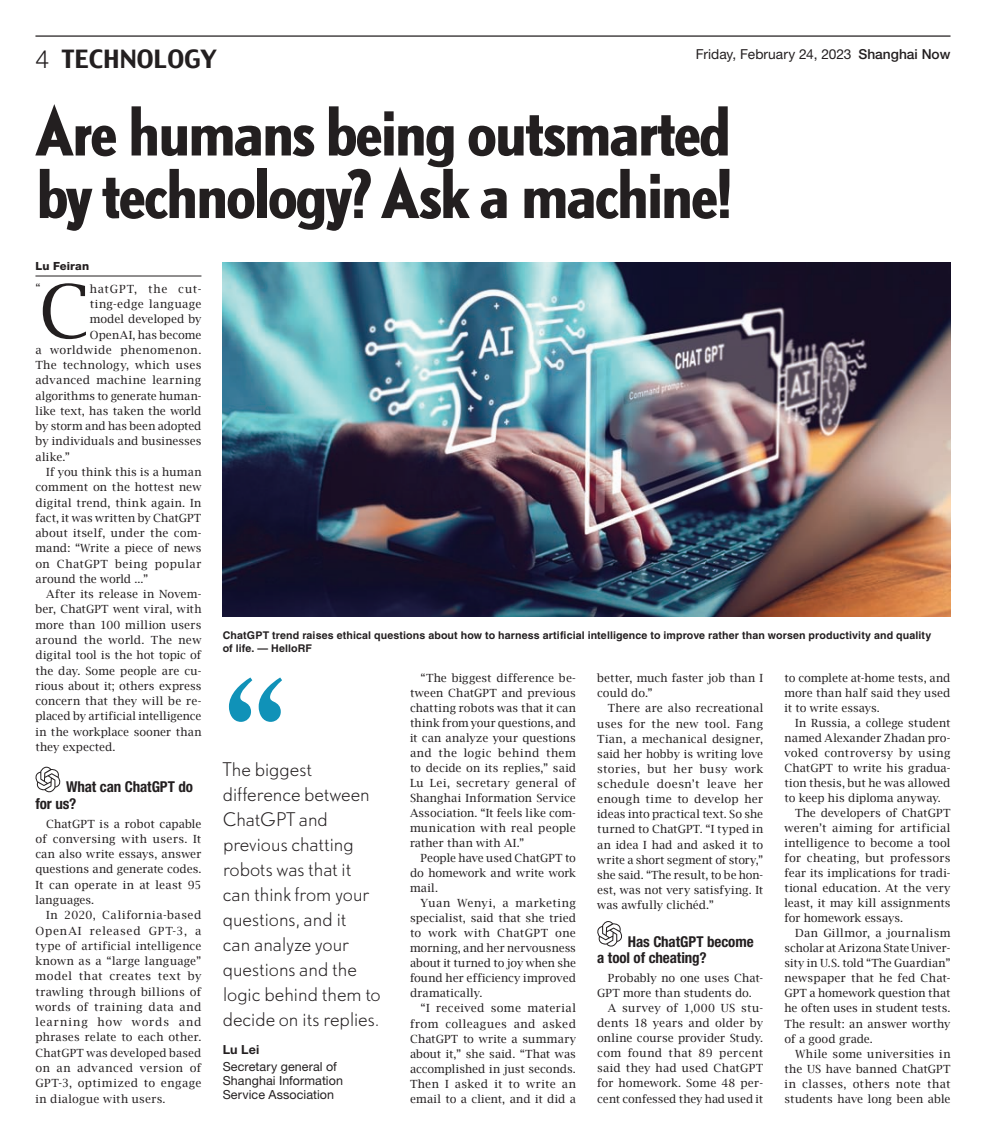
<style>
.page{position:relative;width:986px;height:1138px;background:#fff}
.page>*{position:absolute;margin:0;border:0;box-sizing:border-box;transform-origin:0 0}
._1_q-marks{font:162.5px "Century Old Style Std";color:#1092b8}
._0_intro-drop{font:73.5px "Lucida Bright";color:#231f20}
._0_head2{font:700 condensed 62.5px/62.5px "DTL Nobel T";letter-spacing:-.045em;color:#231f20}
.t1{font:25px "Charcoal";color:#231f20}
._1_quote-1{font:300 17.5px/25px "DTL Nobel T";letter-spacing:-.02em;color:#231f20}
._0_xhead{font:700 condensed 15px/16.5px "Helvetica Neue LT Std";letter-spacing:-.005em;color:#231f20}
.t2{font:13.75px "Helvetica Neue LT Std";color:#231f20}
._1_quote-3{font:12.5px/13.8px "Helvetica Neue LT Std";letter-spacing:.005em;color:#231f20}
._1_quote-2{font:700 12.5px "Helvetica Neue LT Std";color:#231f20}
._0_body{font:11.25px/15px "Lucida Bright";letter-spacing:.005em;color:#231f20;text-align:justify}
._0_intro-drop-2{font:11.25px "Lucida Bright";letter-spacing:.02em;color:#231f20}
._0_intro-drop-3{font:11.25px "Lucida Bright";color:#231f20}
._0_intro-drop-4{font:11.25px "Lucida Bright";letter-spacing:-.005em;color:#231f20}
._0_intro-drop-5{font:11.25px "Lucida Bright";letter-spacing:.04em;color:#231f20}
._0_intro-drop-6{font:11.25px "Lucida Bright";letter-spacing:.08em;color:#231f20}
._0_byline{font:800 11.25px "Helvetica Neue LT Std";letter-spacing:.01em;color:#231f20}
._1_caption{font:700 10.62px/13.8px "Helvetica LT Std";letter-spacing:.01em;color:#231f20}
.s1{font-weight:500}
.s2{font-family:"Helvetica Neue LT Std";font-weight:300}
</style>
<div class="page">
<hr style="left:35px;top:35px;width:915px;height:2px;background:#231f20">
<img style="left:223px;top:262px;width:727px;height:355px">
<hr style="left:35px;top:276px;width:166px;height:1px;background:#231f20">
<svg style="left:35px;top:766px;width:26px;height:26px"></svg>
<svg style="left:597px;top:921px;width:25px;height:25px"></svg>
<p class="t2" style="left:695px;top:46px;width:256px">Friday, February 24, 2023 <span class="s1">Shanghai Now</span></p>
<p class="t1" style="left:35px;top:43px;width:183px"><span class="s2">4</span> TECHNOLOGY</p>
<p class="_0_head2" style="left:35px;top:97px;width:698px">Are humans being outsmarted by technology? Ask a machine!</p>
<p class="_0_byline" style="left:35px;top:260px;width:55px">Lu Feiran</p>
<p class="_0_intro-drop" style="left:39px;top:269px;width:53px">C</p>
<p class="_0_intro-drop-6" style="left:90px;top:282px;width:113px">hatGPT, the cut-</p>
<p class="_0_body" style="left:35px;top:280px;width:7px">“</p>
<p class="_0_intro-drop-2" style="left:90px;top:297px;width:113px">ting-edge language</p>
<p class="_0_intro-drop-3" style="left:90px;top:313px;width:113px">model developed by</p>
<p class="_0_intro-drop-2" style="left:90px;top:328px;width:113px">OpenAI, has become</p>
<p class="_0_intro-drop-5" style="left:35px;top:343px;width:167px">a worldwide phenomenon.</p>
<p class="_0_intro-drop-2" style="left:35px;top:358px;width:167px">The technology, which uses</p>
<p class="_0_intro-drop-2" style="left:35px;top:374px;width:167px">advanced machine learning</p>
<p class="_0_intro-drop-3" style="left:35px;top:389px;width:167px">algorithms to generate human-</p>
<p class="_0_intro-drop-2" style="left:35px;top:404px;width:167px">like text, has taken the world</p>
<p class="_0_intro-drop-4" style="left:35px;top:420px;width:167px">by storm and has been adopted</p>
<p class="_0_intro-drop-3" style="left:35px;top:435px;width:167px">by individuals and businesses</p>
<p class="_0_intro-drop-2" style="left:35px;top:450px;width:36px">alike.”</p>
<p class="_0_body" style="left:35px;top:464px;width:167px;text-indent:11px">If you think this is a human comment on the hottest new digital trend, think again. In fact, it was written by ChatGPT about itself, under the com&shy;mand: “Write a piece of news on ChatGPT being popular around the world ...”</p>
<p class="_0_body" style="left:35px;top:586px;width:167px;text-indent:11px">After its release in Novem&shy;ber, ChatGPT went viral, with more than 100 million users around the world. The new digital tool is the hot topic of the day. Some people are cu&shy;rious about it; others express concern that they will be re&shy;placed by artificial intelligence in the workplace sooner than they expected.</p>
<p class="_0_xhead" style="left:35px;top:778px;width:159px;text-indent:31px">What can ChatGPT do for us?</p>
<p class="_0_body" style="left:35px;top:816px;width:167px;text-indent:11px">ChatGPT is a robot capable of conversing with users. It can also write essays, answer questions and generate codes.<br>It can operate in at least 95 languages.</p>
<p class="_0_body" style="left:35px;top:907px;width:167px;text-indent:11px">In 2020, California-based OpenAI released GPT-3, a type of artificial intelligence known as a “large language” model that creates text by trawling through billions of words of training data and learning how words and phrases relate to each other.<br>ChatGPT was developed based on an advanced version of GPT-3, optimized to engage in dialogue with users.</p>
<p class="_1_caption" style="left:223px;top:628px;width:709px">ChatGPT trend raises ethical questions about how to harness artificial intelligence to improve rather than worsen productivity and quality of life. — HelloRF</p>
<p class="_1_q-marks" style="left:223px;top:634px;width:66px">“</p>
<p class="_1_quote-1" style="left:223px;top:756px;width:159px">The biggest difference between<br>ChatGPT and previous chatting robots was that it can think from your questions, and it<br>can analyze your questions and the logic behind them to decide on its replies.</p>
<p class="_1_quote-2" style="left:223px;top:1041px;width:38px">Lu Lei</p>
<p class="_1_quote-3" style="left:223px;top:1059px;width:122px">Secretary general of<br>Shanghai Information<br>Service Association</p>
<p class="_0_body" style="left:410px;top:670px;width:167px;text-indent:11px">“The biggest difference be&shy;tween ChatGPT and previous chatting robots was that it can think from your questions, and it can analyze your questions and the logic behind them to decide on its replies,” said Lu Lei, secretary general of Shanghai Information Service Association. “It feels like com&shy;munication with real people rather than with AI.”</p>
<p class="_0_body" style="left:410px;top:850px;width:167px;text-indent:11px">People have used ChatGPT to do homework and write work mail.</p>
<p class="_0_body" style="left:410px;top:895px;width:167px;text-indent:11px">Yuan Wenyi, a marketing specialist, said that she tried to work with ChatGPT one morning, and her nervousness about it turned to joy when she found her efficiency improved dramatically.</p>
<p class="_0_body" style="left:410px;top:1000px;width:167px;text-indent:11px">“I received some material from colleagues and asked ChatGPT to write a summary about it,” she said. “That was accomplished in just seconds.<br>Then I asked it to write an email to a client, and it did a</p>
<p class="_0_body" style="left:597px;top:670px;width:167px">better, much faster job than I could do.”</p>
<p class="_0_body" style="left:597px;top:701px;width:167px;text-indent:11px">There are also recreational uses for the new tool. Fang Tian, a mechanical designer, said her hobby is writing love stories, but her busy work schedule doesn’t leave her enough time to develop her ideas into practical text. So she turned to ChatGPT. “I typed in an idea I had and asked it to write a short segment of story,” she said. “The result, to be hon&shy;est, was not very satisfying. It was awfully clichéd.”</p>
<p class="_0_xhead" style="left:597px;top:932px;width:158px;text-indent:31px">Has ChatGPT become a tool of cheating?</p>
<p class="_0_body" style="left:597px;top:970px;width:167px;text-indent:11px">Probably no one uses Chat-<br>GPT more than students do.</p>
<p class="_0_body" style="left:597px;top:1000px;width:167px;text-indent:11px">A survey of 1,000 US stu&shy;dents 18 years and older by online course provider Study. com found that 89 percent said they had used ChatGPT for homework. Some 48 per&shy;cent confessed they had used it</p>
<p class="_0_body" style="left:784px;top:670px;width:167px">to complete at-home tests, and more than half said they used it to write essays.</p>
<p class="_0_body" style="left:784px;top:715px;width:167px;text-indent:11px">In Russia, a college student named Alexander Zhadan pro&shy;voked controversy by using ChatGPT to write his gradua&shy;tion thesis, but he was allowed to keep his diploma anyway.</p>
<p class="_0_body" style="left:784px;top:805px;width:167px;text-indent:11px">The developers of ChatGPT weren’t aiming for artificial intelligence to become a tool for cheating, but professors fear its implications for tradi&shy;tional education. At the very least, it may kill assignments for homework essays.</p>
<p class="_0_body" style="left:784px;top:925px;width:167px;text-indent:11px">Dan Gillmor, a journalism scholar at Arizona State Univer&shy;sity in U.S. told “The Guardian” newspaper that he fed Chat-GPT a homework question that he often uses in student tests.<br>The result: an answer worthy of a good grade.</p>
<p class="_0_body" style="left:784px;top:1045px;width:167px;text-indent:11px">While some universities in the US have banned ChatGPT in classes, others note that students have long been able</p>
</div>
